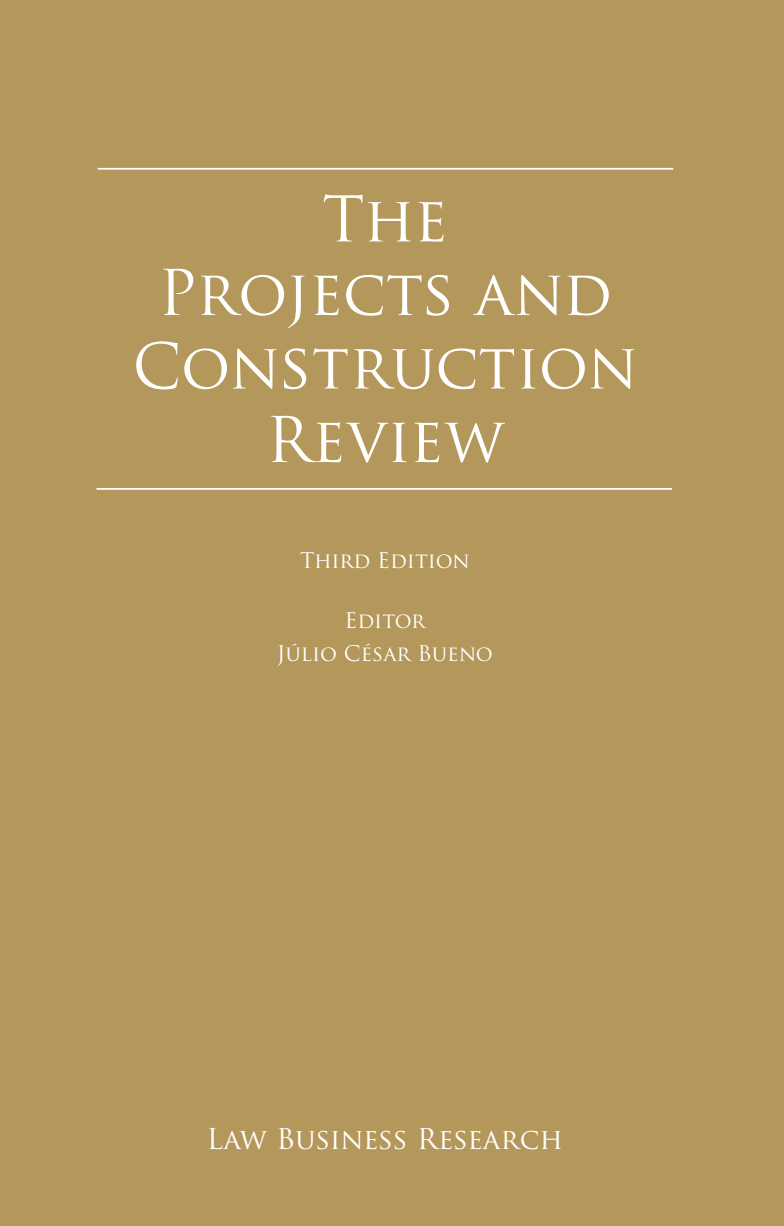
<style>
.page{position:relative;width:784px;height:1226px;background:#fff}
.page>*{position:absolute;margin:0;border:0;box-sizing:border-box;transform-origin:0 0}
.t1{font:61.25px/73.5px "Trajan Pro";color:#fff;text-align:center}
.t2{font:28px "Trajan Pro";color:#fff}
.t3{font:21px/33.2px "Trajan Pro";color:#fff;text-align:center}
</style>
<div class="page">
<div style="left:0;top:0;width:784px;height:1225px;background:#b4975a"></div>
<hr style="left:96px;top:488px;width:576px;height:1px;background:#fff">
<hr style="left:98px;top:168px;width:575px;height:2px;background:#fff">
<h1 class="t1" style="left:132px;top:182px;width:507px">The<br>Projects and<br>Construction<br>Review</h1>
<p class="t3" style="left:300px;top:544px;width:171px">Third Edition</p>
<p class="t3" style="left:277px;top:603px;width:218px">Editor<br>Júlio César Bueno</p>
<h2 class="t2" style="left:207px;top:1121px;width:358px">Law Business Research</h2>
</div>
